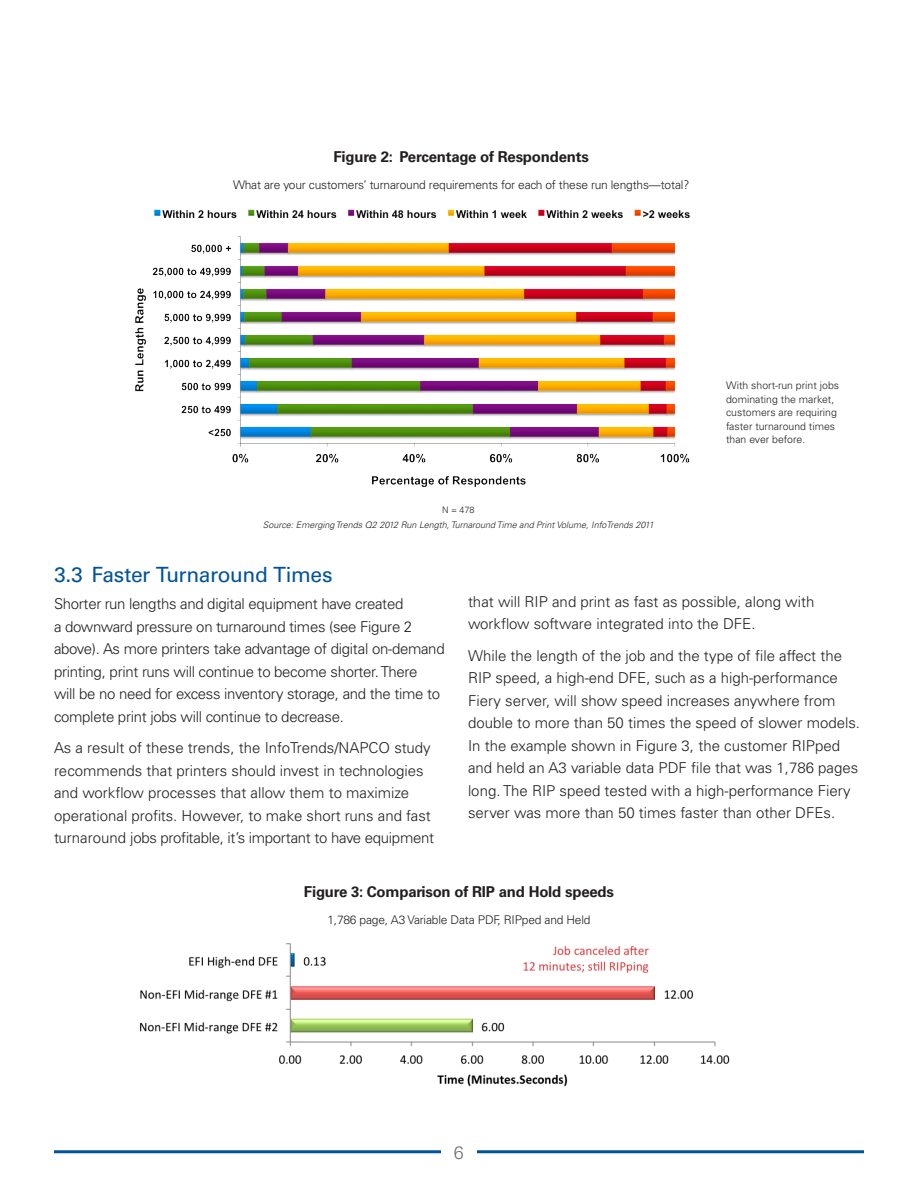
<style>
.page{position:relative;width:918px;height:1188px;background:#fff}
.page>*{position:absolute;margin:0;border:0;box-sizing:border-box;transform-origin:0 0}
.t1{font:21px "Univers LT Std";letter-spacing:-.02em;color:#00539b}
.t2{font:300 18px "Univers LT Std";color:#717074}
.t3{font:300 15px/22.5px "Univers LT Std";color:#231f20}
.t4{font:300 15px/22.5px "Univers LT Std";letter-spacing:-.02em;color:#231f20}
.t5{font:700 15px "Univers LT Std";letter-spacing:-.015em;color:#231f20}
.t6{font:300 12px "Univers LT Std";letter-spacing:-.015em;color:#231f20}
.t7{font:300 10.5px/13.5px "Univers LT Std";color:#231f20}
.t8{font:italic 300 9px "Univers LT Std";color:#231f20}
.t9{font:300 9px "Univers LT Std";color:#231f20}
</style>
<div class="page">
<hr style="left:54px;top:1150px;width:387px;height:3px;background:#00539b">
<hr style="left:477px;top:1150px;width:387px;height:3px;background:#00539b">
<img style="left:140px;top:943px;width:590px;height:144px">
<img style="left:135px;top:209px;width:555px;height:278px">
<p class="t5" style="left:334px;top:148px;width:257px">Figure 2: Percentage of Respondents</p>
<p class="t6" style="left:233px;top:178px;width:458px">What are your customers’ turnaround requirements for each of these run lengths—total?</p>
<p class="t9" style="left:442px;top:504px;width:34px">N = 478</p>
<p class="t8" style="left:263px;top:519px;width:392px">Source: Emerging Trends Q2 2012 Run Length, Turnaround Time and Print Volume, InfoTrends 2011</p>
<p class="t7" style="left:726px;top:379px;width:115px">With short-run print jobs dominating the market, customers are requiring faster turnaround times than ever before.</p>
<h1 class="t1" style="left:54px;top:562px;width:280px">3.3 Faster Turnaround Times</h1>
<p class="t4" style="left:54px;top:593px;width:392px">Shorter run lengths and digital equipment have created<br>a downward pressure on turnaround times (see Figure 2 above). As more printers take advantage of digital on-demand printing, print runs will continue to become shorter. There<br>will be no need for excess inventory storage, and the time to complete print jobs will continue to decrease.</p>
<p class="t3" style="left:54px;top:737px;width:382px">As a result of these trends, the InfoTrends/NAPCO study recommends that printers should invest in technologies and workflow processes that allow them to maximize operational profits. However, to make short runs and fast turnaround jobs profitable, it’s important to have equipment</p>
<p class="t3" style="left:468px;top:590px;width:348px">that will RIP and print as fast as possible, along with workflow software integrated into the DFE.</p>
<p class="t3" style="left:468px;top:644px;width:394px">While the length of the job and the type of file affect the RIP speed, a high-end DFE, such as a high-performance Fiery server, will show speed increases anywhere from double to more than 50 times the speed of slower models.<br>In the example shown in Figure 3, the customer RIPped and held an A3 variable data PDF file that was 1,786 pages long. The RIP speed tested with a high-performance Fiery server was more than 50 times faster than other DFEs.</p>
<p class="t5" style="left:304px;top:883px;width:312px">Figure 3: Comparison of RIP and Hold speeds</p>
<p class="t6" style="left:327px;top:912px;width:265px">1,786 page, A3 Variable Data PDF, RIPped and Held</p>
<p class="t2" style="left:454px;top:1141px;width:12px">6</p>
</div>
